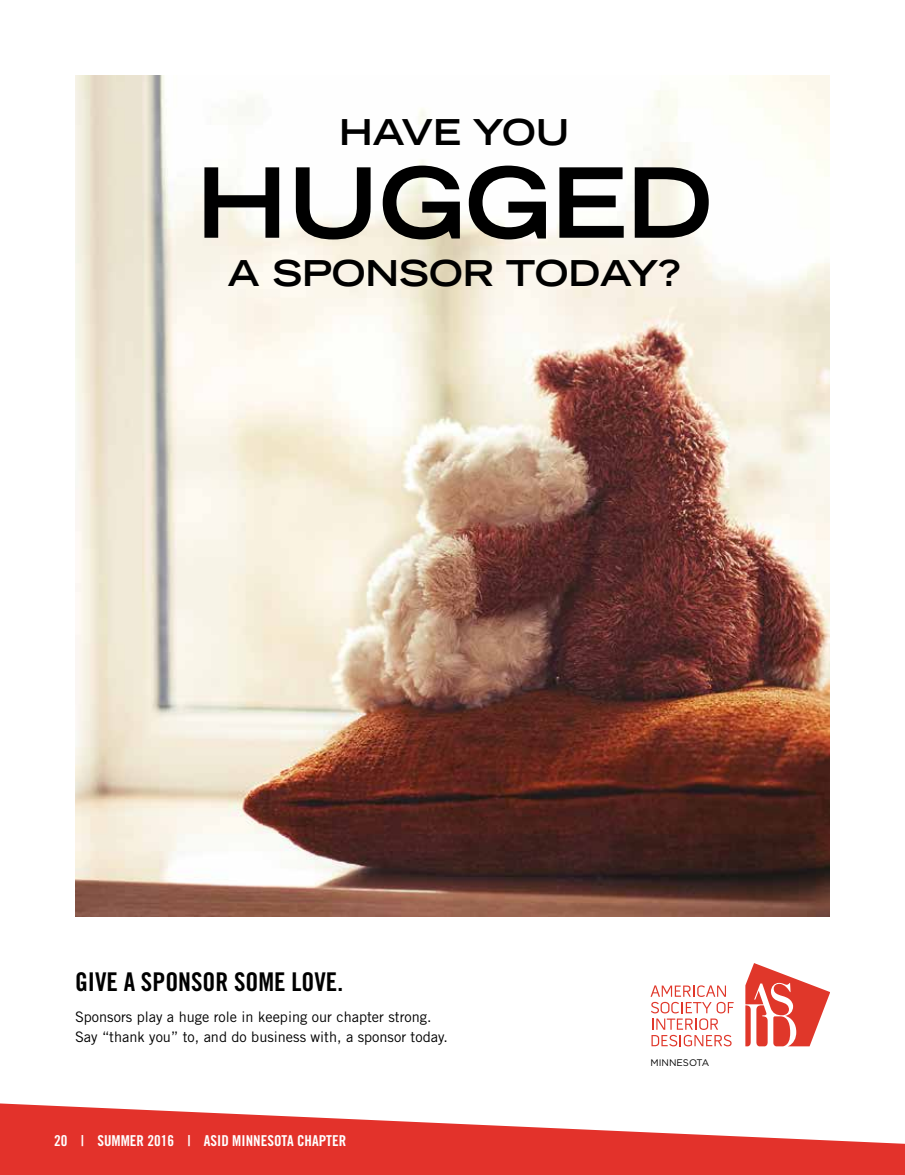
<style>
.page{position:relative;width:905px;height:1175px;background:#fff}
.page>*{position:absolute;margin:0;border:0;box-sizing:border-box;transform-origin:0 0}
.t1{font:700 expanded 96.75px "Trade Gothic LT Std";color:#000}
.t2{font:700 expanded 35.7px "Trade Gothic LT Std";color:#000}
.t3{font:25.8px "Trade Gothic LT Std Bd Cn 20";color:#000}
.t4{font:15px "Trade Gothic LT Std Bd Cn 20";color:#fff}
.t5{font:14.55px/19.4px "Trade Gothic LT Std";color:#000}
.t6{font:9.45px "Gotham";color:#000}
</style>
<div class="page">
<svg style="left:0;top:1103px;width:904px;height:71px;fill:#e3322b"></svg>
<img style="left:75px;top:75px;width:755px;height:1039px">
<h2 class="t2" style="left:339px;top:109px;width:232px">HAVE YOU</h2>
<h1 class="t1" style="left:196px;top:140px;width:518px">HUGGED</h1>
<h2 class="t2" style="left:228px;top:250px;width:454px">A SPONSOR TODAY?</h2>
<h3 class="t3" style="left:75px;top:966px;width:269px">GIVE A SPONSOR SOME LOVE.</h3>
<p class="t5" style="left:75px;top:1007px;width:374px">Sponsors play a huge role in keeping our chapter strong.<br>Say “thank you” to, and do business with, a sponsor today.</p>
<p class="t4" style="left:54px;top:1131px;width:294px">20 | SUMMER 2016 | ASID MINNESOTA CHAPTER</p>
<p class="t6" style="left:650px;top:1057px;width:60px">MINNESOTA</p>
</div>
